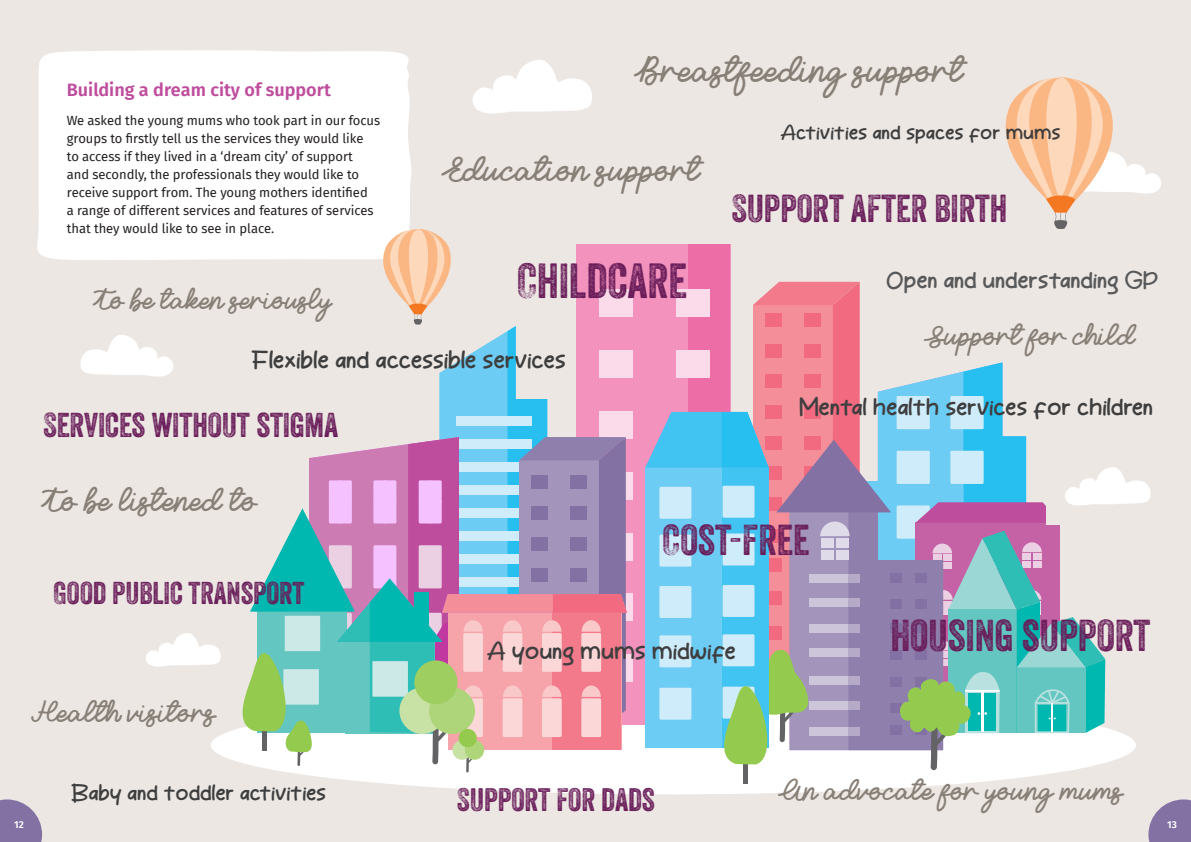
<style>
.page{position:relative;width:1191px;height:842px;background:#ece7e3}
.page>*{position:absolute;margin:0;border:0;box-sizing:border-box;transform-origin:0 0}
.t1{font:47.8px "Veneer Three";letter-spacing:-.005em;color:#691c59}
.t2{font:43.2px "Veneer Three";letter-spacing:-.005em;color:#691c59}
.t3{font:42px "Veneer Three";letter-spacing:-.005em;color:#691c59}
.t4{font:37.8px "Veneer Three";letter-spacing:-.005em;color:#691c59}
.t5{font:36.3px "Loverine";color:#887f76}
.t6{font:34.7px "Loverine";letter-spacing:-.005em;color:#887f76}
.t7{font:33.5px "Veneer Three";letter-spacing:-.005em;color:#691c59}
.t8{font:32.4px "Loverine";color:#887f76}
.t9{font:31.5px "Veneer Three";letter-spacing:-.005em;color:#691c59}
.t10{font:30.6px "Veneer Three";letter-spacing:-.005em;color:#691c59}
.t11{font:29.7px "Loverine";color:#887f76}
.t12{font:29.2px "Loverine";letter-spacing:-.005em;color:#887f76}
.t13{font:28.6px "Loverine";letter-spacing:-.005em;color:#887f76}
.t14{font:22px "Howlimit";letter-spacing:-.005em;color:#3e3e3f}
.t15{font:21.7px "Howlimit";letter-spacing:-.005em;color:#3e3e3f}
.t16{font:21.3px "Howlimit";letter-spacing:-.005em;color:#57585a}
.t17{font:19.7px "Howlimit";letter-spacing:-.005em;color:#3e3e3f}
.t18{font:18.1px "Howlimit";color:#3e3e3f}
.t19{font:600 18px "Fira Sans";color:#bf4d9d}
.t20{font:13px/18px "Fira Sans";letter-spacing:-.005em;color:#231f20}
.t21{font:600 10px "Fira Sans";color:#fff}
</style>
<div class="page">
<div style="left:37px;top:50px;width:375px;height:210px;background:#fff"></div>
<div style="left:211px;top:696px;width:925px;height:98px;background:#fff;border-radius:50%"></div>
<div style="left:576px;top:244px;width:154px;height:481px;background:#f292bd"></div>
<div style="left:688px;top:244px;width:42px;height:481px;background:#ed6ea7"></div>
<div style="left:599px;top:289px;width:34px;height:28px;background:#fbdbe9"></div>
<div style="left:599px;top:350px;width:34px;height:28px;background:#fbdbe9"></div>
<div style="left:599px;top:411px;width:34px;height:28px;background:#fbdbe9"></div>
<div style="left:599px;top:472px;width:34px;height:28px;background:#fbdbe9"></div>
<div style="left:599px;top:593px;width:34px;height:27px;background:#fbdbe9"></div>
<div style="left:599px;top:534px;width:34px;height:27px;background:#fbdbe9"></div>
<div style="left:599px;top:654px;width:34px;height:28px;background:#fbdbe9"></div>
<div style="left:743px;top:762px;width:5px;height:22px;background:#636366"></div>
<svg style="left:645px;top:282px;width:460px;height:488px"></svg>
<svg style="left:231px;top:218px;width:396px;height:554px"></svg>
<img style="left:80px;top:335px;width:93px;height:42px">
<img style="left:472px;top:60px;width:120px;height:54px">
<img style="left:1046px;top:451px;width:105px;height:73px">
<svg style="left:1148px;top:799px;width:43px;height:43px"></svg>
<svg style="left:0;top:799px;width:42px;height:43px;background:#9383ad"></svg>
<img style="left:1124px;top:160px;width:37px;height:34px">
<svg style="left:1005px;top:77px;width:119px;height:152px"></svg>
<img style="left:146px;top:619px;width:87px;height:64px">
<h3 class="t19" style="left:67px;top:77px;width:266px">Building a dream city of support</h3>
<p class="t20" style="left:67px;top:111px;width:315px">We asked the young mums who took part in our focus groups to firstly tell us the services they would like<br>to access if they lived in a ‘dream city’ of support<br>and secondly, the professionals they would like to receive support from. The young mothers identified<br>a range of different services and features of services that they would like to see in place.</p>
<h3 class="t5" style="left:635px;top:55px;width:329px">Breastfeeding support</h3>
<h3 class="t6" style="left:442px;top:155px;width:259px">Education support</h3>
<h3 class="t18" style="left:780px;top:124px;width:281px">Activities and spaces for mums</h3>
<h3 class="t4" style="left:731px;top:187px;width:277px">SUPPORT AFTER BIRTH</h3>
<h3 class="t13" style="left:94px;top:288px;width:239px">To be taken seriously</h3>
<h1 class="t1" style="left:517px;top:253px;width:172px">CHILDCARE</h1>
<h3 class="t14" style="left:251px;top:349px;width:316px">Flexible and accessible services</h3>
<h3 class="t7" style="left:43px;top:406px;width:297px">SERVICES WITHOUT STIGMA</h3>
<h3 class="t8" style="left:42px;top:487px;width:216px">To be listened to</h3>
<h3 class="t16" style="left:886px;top:270px;width:274px">Open and understanding GP</h3>
<h3 class="t12" style="left:924px;top:323px;width:212px">Support for child</h3>
<h3 class="t15" style="left:799px;top:397px;width:355px">Mental health services for children</h3>
<h3 class="t10" style="left:54px;top:575px;width:252px">GOOD PUBLIC TRANSPORT</h3>
<h3 class="t11" style="left:33px;top:700px;width:184px">Health visitors</h3>
<h3 class="t17" style="left:71px;top:783px;width:256px">Baby and toddler activities</h3>
<h3 class="t3" style="left:662px;top:516px;width:149px">COST-FREE</h3>
<h3 class="t15" style="left:487px;top:640px;width:250px">A young mums midwife</h3>
<h2 class="t2" style="left:890px;top:611px;width:262px">HOUSING SUPPORT</h2>
<h3 class="t9" style="left:457px;top:781px;width:199px">SUPPORT FOR DADS</h3>
<h3 class="t12" style="left:779px;top:778px;width:346px">An advocate for young mums</h3>
<p class="t21" style="left:14px;top:817px;width:11px">12</p>
<p class="t21" style="left:1167px;top:817px;width:11px">13</p>
</div>
